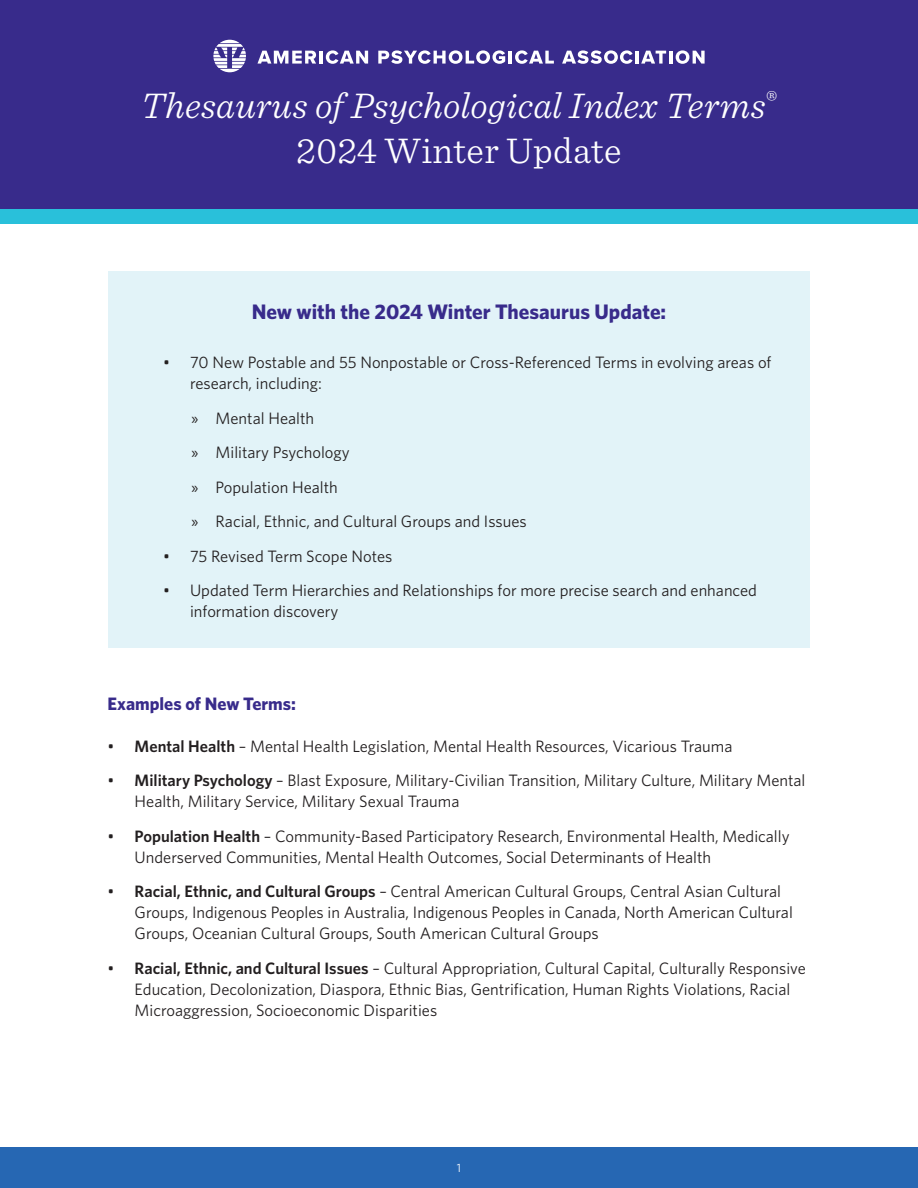
<style>
.page{position:relative;width:918px;height:1188px;background:#fff}
.page>*{position:absolute;margin:0;border:0;box-sizing:border-box;transform-origin:0 0}
.t1{font:italic 300 37.5px/45px "Sentinel";letter-spacing:.01em;color:#fff;text-align:center}
.H3-LEFT{font:700 21px "Whitney";color:#382b8b}
.H3-RIGHT{font:700 18px "Whitney";color:#382b8b}
.t2{font:16.5px/21px "Whitney";color:#231f20}
.t3{font:12px "Whitney";color:#fff}
.s1{font-style:normal}
.s2{font-family:"Myriad Pro"}
.s3{font-weight:600}
</style>
<div class="page">
<div style="left:0;top:1148px;width:918px;height:40px;background:#2667b3"></div>
<div style="left:0;top:0;width:918px;height:209px;background:#382b8b"></div>
<div style="left:0;top:209px;width:918px;height:14px;background:#29c0da"></div>
<svg style="left:213px;top:40px;width:33px;height:32px"></svg>
<svg style="left:257px;top:51px;width:59px;height:13px"></svg>
<hr style="left:319px;top:51px;width:4px;height:13px;background:#fff">
<svg style="left:326px;top:50px;width:42px;height:14px"></svg>
<svg style="left:378px;top:50px;width:176px;height:14px"></svg>
<svg style="left:562px;top:50px;width:71px;height:14px"></svg>
<hr style="left:635px;top:51px;width:4px;height:13px;background:#fff">
<svg style="left:641px;top:51px;width:25px;height:13px"></svg>
<hr style="left:669px;top:51px;width:4px;height:13px;background:#fff">
<svg style="left:676px;top:50px;width:29px;height:14px"></svg>
<div style="left:108px;top:271px;width:702px;height:377px;background:#e2f3f8"></div>
<h1 class="t1" style="left:141px;top:81px;width:638px">Thesaurus of Psychological Index Terms<sup>®<br></sup><span class="s1">2024 Winter Update</span></h1>
<p class="H3-LEFT" style="left:252px;top:298px;width:416px">New with the 2024 Winter Thesaurus Update:</p>
<p class="t2" style="left:190px;top:352px;width:583px;text-indent:-27px">• 70 New Postable and 55 Nonpostable or Cross-Referenced Terms in evolving areas of research, including:</p>
<p class="t2" style="left:192px;top:407px;width:124px"><span class="s2">»</span> Mental Health</p>
<p class="t2" style="left:192px;top:442px;width:160px"><span class="s2">»</span> Military Psychology</p>
<p class="t2" style="left:192px;top:476px;width:148px"><span class="s2">»</span> Population Health</p>
<p class="t2" style="left:192px;top:511px;width:337px"><span class="s2">»</span> Racial, Ethnic, and Cultural Groups and Issues</p>
<p class="t2" style="left:163px;top:545px;width:231px">• 75 Revised Term Scope Notes</p>
<p class="t2" style="left:190px;top:580px;width:568px;text-indent:-27px">• Updated Term Hierarchies and Relationships for more precise search and enhanced information discovery</p>
<p class="H3-RIGHT" style="left:108px;top:692px;width:190px">Examples of New Terms:</p>
<p class="t2" style="left:108px;top:735px;width:626px">• <span class="s3">Mental Health</span> – Mental Health Legislation, Mental Health Resources, Vicarious Trauma</p>
<p class="t2" style="left:135px;top:770px;width:672px;text-indent:-27px">• <span class="s3">Military Psychology</span> – Blast Exposure, Military-Civilian Transition, Military Culture, Military Mental<br>Health, Military Service, Military Sexual Trauma</p>
<p class="t2" style="left:135px;top:825px;width:656px;text-indent:-27px">• <span class="s3">Population Health</span> – Community-Based Participatory Research, Environmental Health, Medically<br>Underserved Communities, Mental Health Outcomes, Social Determinants of Health</p>
<p class="t2" style="left:135px;top:881px;width:660px;text-indent:-27px">• <span class="s3">Racial, Ethnic, and Cultural Groups</span> – Central American Cultural Groups, Central Asian Cultural<br>Groups, Indigenous Peoples in Australia, Indigenous Peoples in Canada, North American Cultural<br>Groups, Oceanian Cultural Groups, South American Cultural Groups</p>
<p class="t2" style="left:135px;top:957px;width:673px;text-indent:-27px">• <span class="s3">Racial, Ethnic, and Cultural Issues</span> – Cultural Appropriation, Cultural Capital, Culturally Responsive<br>Education, Decolonization, Diaspora, Ethnic Bias, Gentrification, Human Rights Violations, Racial<br>Microaggression, Socioeconomic Disparities</p>
<p class="t3" style="left:457px;top:1160px;width:6px">1</p>
</div>
